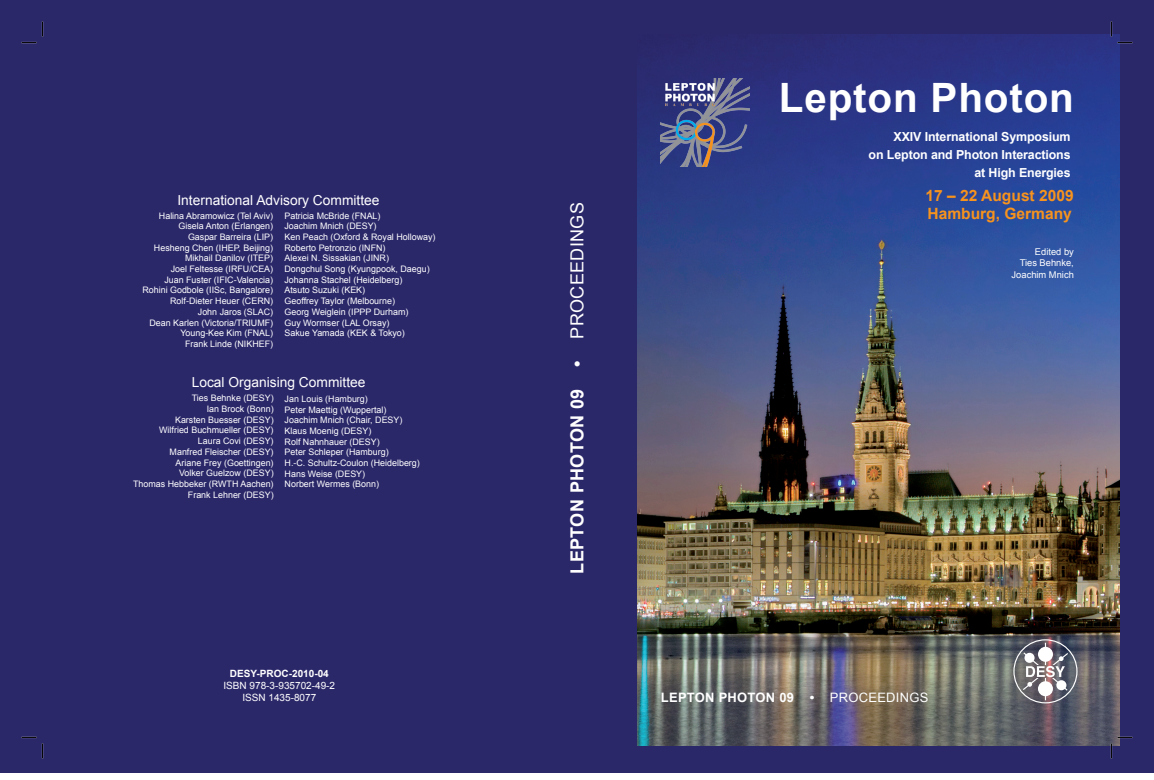
<style>
.page{position:relative;width:1154px;height:780px;background:#fff}
.page>*{position:absolute;margin:0;border:0;box-sizing:border-box;transform-origin:0 0}
.t1{font:700 40.4px "Arial";letter-spacing:.02em;color:#fff}
.t2{font:700 18px "Arial";letter-spacing:.02em;color:#fff}
.t3{font:700 15.6px "Arial";color:#f7931d}
.t4{font:13.8px "Arial";color:#fff}
.t5{font:700 13px "Arial";letter-spacing:.02em;color:#fff}
.t6{font:700 12.4px/17.9px "Arial";letter-spacing:-.01em;color:#fff;text-align:right}
.t7{font:10px "Arial";color:#fff}
.t8{font:700 10px "Arial";color:#fff}
.t9{font:9.3px "Arial";color:#fff}
.t10{font:8.9px "Arial";color:#fff}
.s1{font-weight:400}
</style>
<div class="page">
<div style="left:0;top:0;width:1154px;height:772px;background:#2b286a"></div>
<img style="left:638px;top:34px;width:482px;height:712px">
<div style="left:1013px;top:639px;width:64px;height:64px;border:1px solid #fff;border-radius:50%"></div>
<svg style="left:1023px;top:642px;width:45px;height:58px;background:#938f96"></svg>
<img style="left:661px;top:78px;width:88px;height:88px">
<svg style="left:22px;top:22px;width:21px;height:21px"></svg>
<svg style="left:22px;top:736px;width:21px;height:22px"></svg>
<svg style="left:1111px;top:22px;width:21px;height:21px"></svg>
<svg style="left:1111px;top:736px;width:21px;height:22px"></svg>
<p class="t4" style="left:177px;top:191px;width:204px">International Advisory Committee</p>
<p class="t10" style="left:159px;top:209px;width:116px">Halina Abramowicz (Tel Aviv)</p>
<p class="t10" style="left:179px;top:220px;width:96px">Gisela Anton (Erlangen)</p>
<p class="t10" style="left:188px;top:231px;width:87px">Gaspar Barreira (LIP)</p>
<p class="t10" style="left:154px;top:242px;width:121px">Hesheng Chen (IHEP, Beijing)</p>
<p class="t10" style="left:185px;top:252px;width:90px">Mikhail Danilov (ITEP)</p>
<p class="t10" style="left:171px;top:263px;width:104px">Joel Feltesse (IRFU/CEA)</p>
<p class="t10" style="left:164px;top:274px;width:110px">Juan Fuster (IFIC-Valencia)</p>
<p class="t10" style="left:142px;top:284px;width:132px">Rohini Godbole (IISc, Bangalore)</p>
<p class="t10" style="left:170px;top:295px;width:104px">Rolf-Dieter Heuer (CERN)</p>
<p class="t10" style="left:198px;top:306px;width:77px">John Jaros (SLAC)</p>
<p class="t10" style="left:150px;top:316px;width:125px">Dean Karlen (Victoria/TRIUMF)</p>
<p class="t10" style="left:180px;top:327px;width:94px">Young-Kee Kim (FNAL)</p>
<p class="t10" style="left:185px;top:338px;width:90px">Frank Linde (NIKHEF)</p>
<p class="t10" style="left:284px;top:209px;width:98px">Patricia McBride (FNAL)</p>
<p class="t10" style="left:284px;top:220px;width:94px">Joachim Mnich (DESY)</p>
<p class="t10" style="left:284px;top:231px;width:153px">Ken Peach (Oxford &amp; Royal Holloway)</p>
<p class="t10" style="left:284px;top:242px;width:103px">Roberto Petronzio (INFN)</p>
<p class="t10" style="left:284px;top:252px;width:106px">Alexei N. Sissakian (JINR)</p>
<p class="t10" style="left:284px;top:263px;width:147px">Dongchul Song (Kyungpook, Daegu)</p>
<p class="t10" style="left:284px;top:274px;width:119px">Johanna Stachel (Heidelberg)</p>
<p class="t10" style="left:284px;top:284px;width:82px">Atsuto Suzuki (KEK)</p>
<p class="t10" style="left:284px;top:295px;width:112px">Geoffrey Taylor (Melbourne)</p>
<p class="t10" style="left:284px;top:306px;width:125px">Georg Weiglein (IPPP Durham)</p>
<p class="t10" style="left:284px;top:316px;width:106px">Guy Wormser (LAL Orsay)</p>
<p class="t10" style="left:284px;top:327px;width:122px">Sakue Yamada (KEK &amp; Tokyo)</p>
<p class="t4" style="left:192px;top:373px;width:175px">Local Organising Committee</p>
<p class="t10" style="left:192px;top:392px;width:83px">Ties Behnke (DESY)</p>
<p class="t10" style="left:207px;top:403px;width:68px">Ian Brock (Bonn)</p>
<p class="t10" style="left:175px;top:414px;width:100px">Karsten Buesser (DESY)</p>
<p class="t10" style="left:159px;top:424px;width:116px">Wilfried Buchmueller (DESY)</p>
<p class="t10" style="left:198px;top:435px;width:77px">Laura Covi (DESY)</p>
<p class="t10" style="left:170px;top:446px;width:105px">Manfred Fleischer (DESY)</p>
<p class="t10" style="left:176px;top:456px;width:100px">Ariane Frey (Goettingen)</p>
<p class="t10" style="left:179px;top:467px;width:96px">Volker Guelzow (DESY)</p>
<p class="t10" style="left:133px;top:478px;width:142px">Thomas Hebbeker (RWTH Aachen)</p>
<p class="t10" style="left:188px;top:488px;width:87px">Frank Lehner (DESY)</p>
<p class="t10" style="left:285px;top:393px;width:85px">Jan Louis (Hamburg)</p>
<p class="t10" style="left:285px;top:403px;width:103px">Peter Maettig (Wuppertal)</p>
<p class="t10" style="left:285px;top:414px;width:119px">Joachim Mnich (Chair, DESY)</p>
<p class="t10" style="left:285px;top:425px;width:88px">Klaus Moenig (DESY)</p>
<p class="t10" style="left:285px;top:435px;width:97px">Rolf Nahnhauer (DESY)</p>
<p class="t10" style="left:285px;top:446px;width:105px">Peter Schleper (Hamburg)</p>
<p class="t10" style="left:285px;top:457px;width:137px">H.-C. Schultz-Coulon (Heidelberg)</p>
<p class="t10" style="left:285px;top:467px;width:82px">Hans Weise (DESY)</p>
<p class="t10" style="left:285px;top:478px;width:96px">Norbert Wermes (Bonn)</p>
<p class="t8" style="left:230px;top:667px;width:100px">DESY-PROC-2010-04</p>
<p class="t7" style="left:223px;top:679px;width:113px">ISBN 978-3-935702-49-2</p>
<p class="t7" style="left:242px;top:691px;width:75px">ISSN 1435-8077</p>
<p class="t2" style="left:565px;top:573px;width:373px;rotate:-90deg">LEPTON PHOTON 09 • <span class="s1">PROCEEDINGS</span></p>
<p class="t1" style="left:779px;top:71px;width:296px">Lepton Photon</p>
<p class="t6" style="left:868px;top:128px;width:204px">XXIV International Symposium<br>on Lepton and Photon Interactions at High Energies</p>
<p class="t3" style="left:925px;top:185px;width:150px">17 – 22 August 2009</p>
<p class="t3" style="left:927px;top:203px;width:146px">Hamburg, Germany</p>
<p class="t9" style="left:1035px;top:246px;width:40px">Edited by</p>
<p class="t9" style="left:1019px;top:257px;width:56px">Ties Behnke,</p>
<p class="t9" style="left:1011px;top:268px;width:64px">Joachim Mnich</p>
<p class="t5" style="left:661px;top:688px;width:269px">LEPTON PHOTON 09 • <span class="s1">PROCEEDINGS</span></p>
</div>
